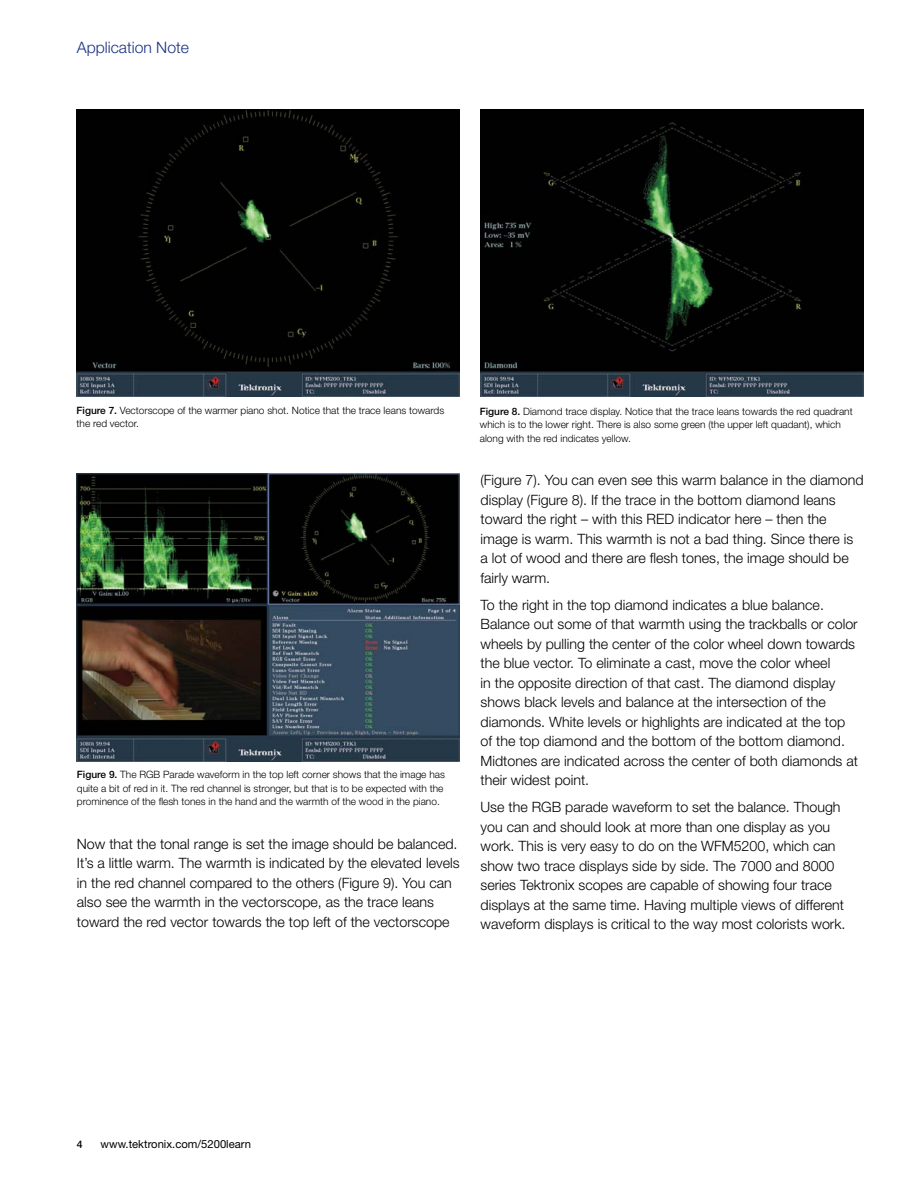
<style>
.page{position:relative;width:918px;height:1188px;background:#fff}
.page>*{position:absolute;margin:0;border:0;box-sizing:border-box;transform-origin:0 0}
.t1{font:300 15.75px "Helvetica Neue";color:#1b3281}
.t2{font:300 14.25px/19.5px "Helvetica Neue";color:#000}
.t3{font:11.25px "Helvetica Neue";color:#000}
.t4{font:500 10.5px "Helvetica Neue";color:#000}
.t5{font:300 10.2px/13.5px "Helvetica Neue";color:#000}
.s1{font-weight:500}
</style>
<div class="page">
<img style="left:76px;top:109px;width:383px;height:288px">
<img style="left:480px;top:109px;width:383px;height:288px">
<img style="left:76px;top:474px;width:383px;height:287px">
<p class="t1" style="left:77px;top:37px;width:114px">Application Note</p>
<p class="t5" style="left:77px;top:403px;width:369px"><span class="s1">Figure 7.</span> Vectorscope of the warmer piano shot. Notice that the trace leans towards the red vector.</p>
<p class="t5" style="left:77px;top:768px;width:370px"><span class="s1">Figure 9.</span> The RGB Parade waveform in the top left corner shows that the image has quite a bit of red in it. The red channel is stronger, but that is to be expected with the prominence of the flesh tones in the hand and the warmth of the wood in the piano.</p>
<p class="t2" style="left:77px;top:834px;width:384px">Now that the tonal range is set the image should be balanced.<br>It’s a little warm. The warmth is indicated by the elevated levels in the red channel compared to the others (Figure 9). You can also see the warmth in the vectorscope, as the trace leans toward the red vector towards the top left of the vectorscope</p>
<p class="t5" style="left:480px;top:404px;width:374px"><span class="s1">Figure 8.</span> Diamond trace display. Notice that the trace leans towards the red quadrant which is to the lower right. There is also some green (the upper left quadant), which along with the red indicates yellow.</p>
<p class="t2" style="left:481px;top:470px;width:385px">(Figure 7). You can even see this warm balance in the diamond display (Figure 8). If the trace in the bottom diamond leans toward the right – with this RED indicator here – then the image is warm. This warmth is not a bad thing. Since there is a lot of wood and there are flesh tones, the image should be fairly warm.</p>
<p class="t2" style="left:481px;top:595px;width:379px">To the right in the top diamond indicates a blue balance.<br>Balance out some of that warmth using the trackballs or color wheels by pulling the center of the color wheel down towards the blue vector. To eliminate a cast, move the color wheel<br>in the opposite direction of that cast. The diamond display shows black levels and balance at the intersection of the diamonds. White levels or highlights are indicated at the top of the top diamond and the bottom of the bottom diamond.<br>Midtones are indicated across the center of both diamonds at their widest point.</p>
<p class="t2" style="left:481px;top:797px;width:367px">Use the RGB parade waveform to set the balance. Though you can and should look at more than one display as you work. This is very easy to do on the WFM5200, which can show two trace displays side by side. The 7000 and 8000 series Tektronix scopes are capable of showing four trace displays at the same time. Having multiple views of different waveform displays is critical to the way most colorists work.</p>
<p class="t4" style="left:77px;top:1138px;width:7px">4</p>
<p class="t3" style="left:101px;top:1138px;width:152px">www.tektronix.com/5200learn</p>
</div>
